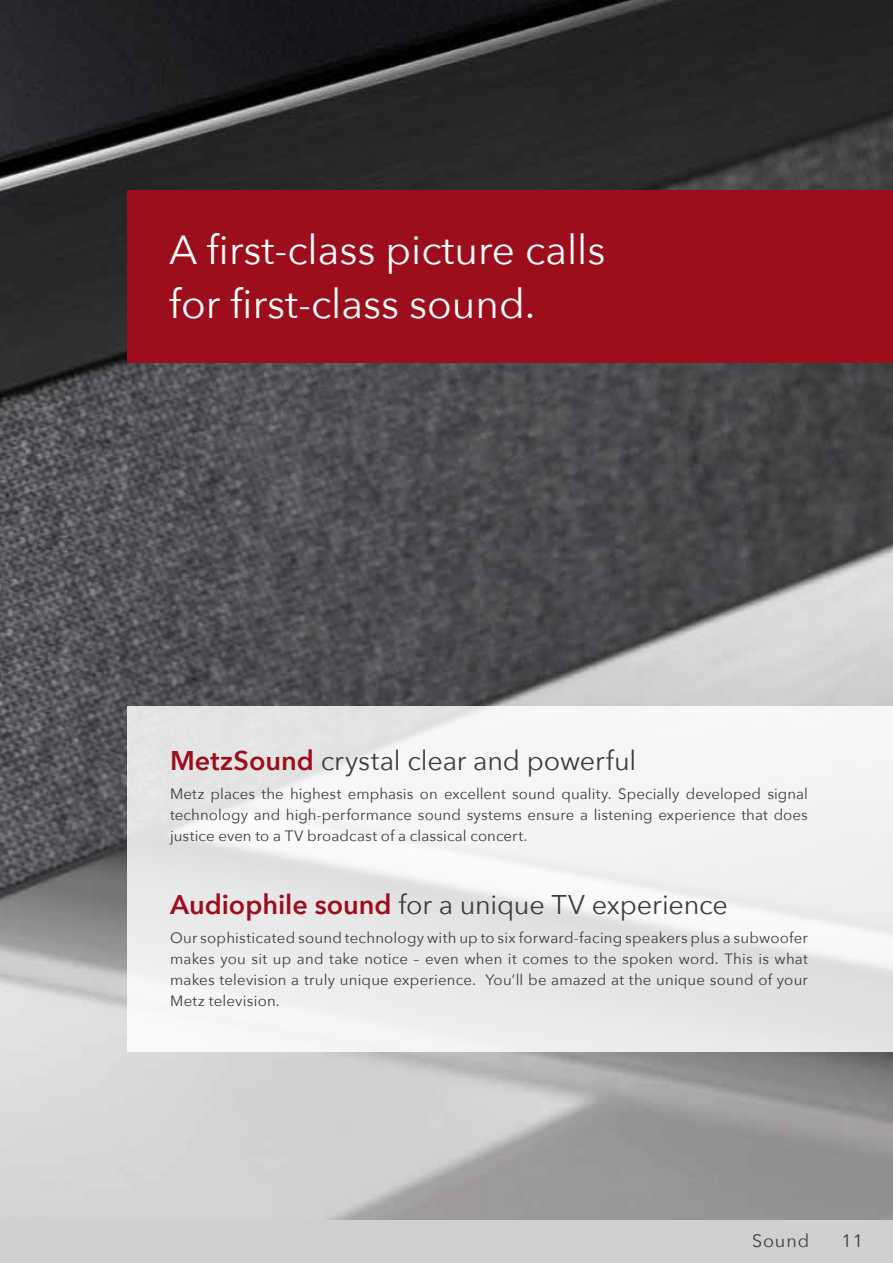
<style>
.page{position:relative;width:893px;height:1263px;background:#fff}
.page>*{position:absolute;margin:0;border:0;box-sizing:border-box;transform-origin:0 0}
.t1{font:40.5px/54px "Avenir Next";color:#fff}
.t2{font:27px "Avenir Next";letter-spacing:-.005em;color:#3c3c3b}
.t3{font:18px "Avenir Next";letter-spacing:.05em;color:#3c3c3b}
.t4{font:15px/21px "Avenir Next";letter-spacing:.01em;color:#3c3c3b;text-align:justify}
.s1{font-weight:600;color:#9d0e1c}
</style>
<div class="page">
<img style="left:0;top:0;width:893px;height:1220px">
<div style="left:0;top:1220px;width:893px;height:43px;background:#d1d0d1"></div>
<div style="left:128px;top:190px;width:765px;height:172px;background:#9d0e1c"></div>
<svg style="left:128px;top:706px;width:765px;height:345px;fill:#efefef"></svg>
<h1 class="t1" style="left:169px;top:221px;width:438px">A first-class picture calls for first-class sound.</h1>
<h2 class="t2" style="left:170px;top:737px;width:468px"><span class="s1">MetzSound</span> crystal clear and powerful</h2>
<p class="t4" style="left:170px;top:783px;width:639px">Metz places the highest emphasis on excellent sound quality. Specially developed signal technology and high-performance sound systems ensure a listening experience that does justice even to a TV broadcast of a classical concert.</p>
<h2 class="t2" style="left:170px;top:881px;width:559px"><span class="s1">Audiophile sound</span> for a unique TV experience</h2>
<p class="t4" style="left:170px;top:927px;width:639px">Our sophisticated sound technology with up to six forward-facing speakers plus a subwoofer makes you sit up and take notice – even when it comes to the spoken word. This is what makes television a truly unique experience. You’ll be amazed at the unique sound of your Metz television.</p>
<p class="t3" style="left:752px;top:1225px;width:59px">Sound</p>
<p class="t3" style="left:841px;top:1225px;width:23px">11</p>
</div>
